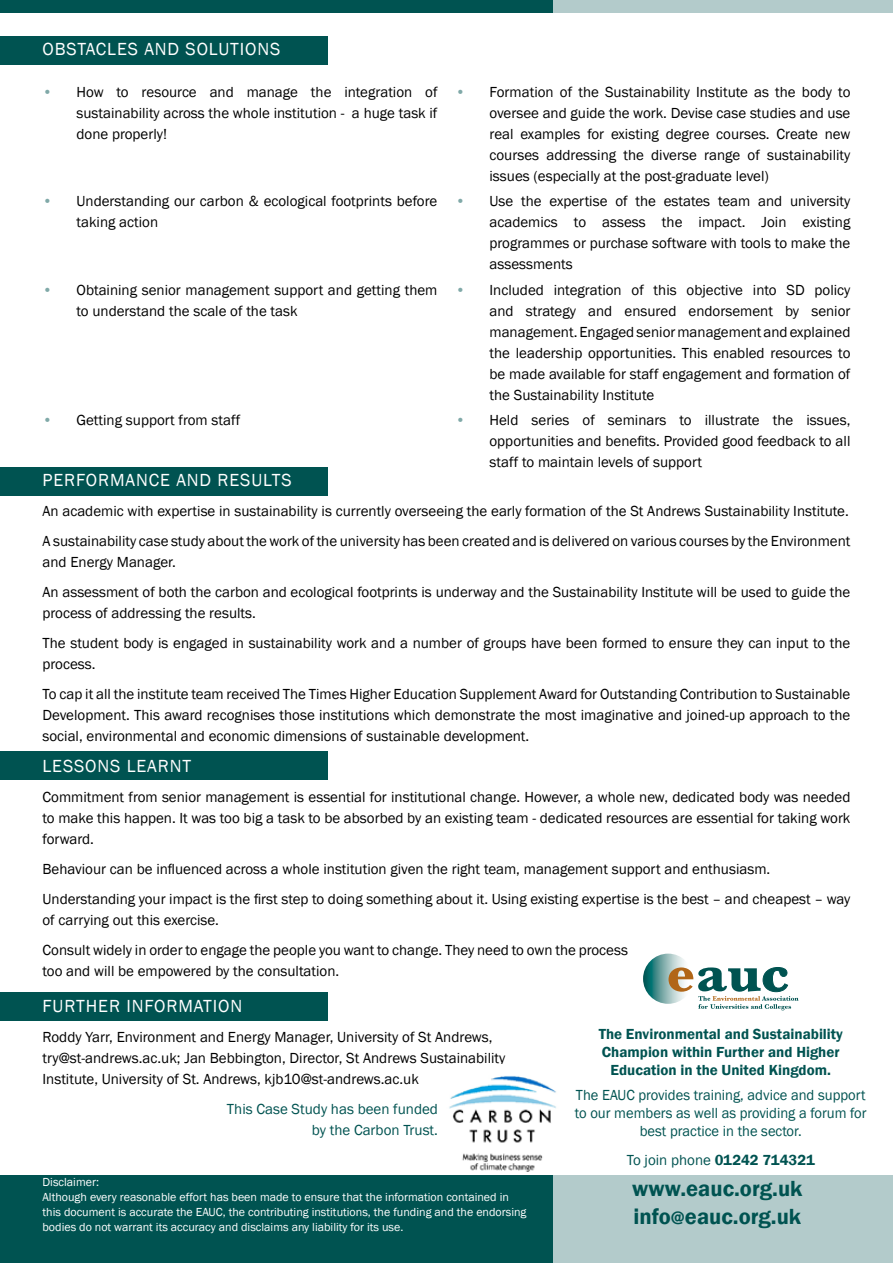
<style>
.page{position:relative;width:893px;height:1263px;background:#fff}
.page>*{position:absolute;margin:0;border:0;box-sizing:border-box;transform-origin:0 0}
.t1{font:600 22.5px/28.5px "Franklin Gothic";color:#005351}
.t2{font:18px "Franklin Gothic";letter-spacing:.05em;color:#fff}
.t3{font:15px/21px "Franklin Gothic";color:#000}
.t4{font:15px/18px "Franklin Gothic";color:#005351;text-align:right}
.t5{font:600 15px/18px "Franklin Gothic";color:#005351;text-align:center}
.t6{font:12px/15px "Franklin Gothic";color:#fff}
.s1{color:#80a9a8}
.s2{font-weight:600}
.s3{font-size:18px}
</style>
<div class="page">
<div style="left:0;top:36px;width:327px;height:28px;background:#005351"></div>
<div style="left:0;top:992px;width:327px;height:28px;background:#005351"></div>
<div style="left:0;top:1175px;width:553px;height:88px;background:#005351"></div>
<div style="left:553px;top:1175px;width:340px;height:88px;background:#b3cbcb"></div>
<div style="left:0;top:0;width:553px;height:13px;background:#005351"></div>
<div style="left:553px;top:0;width:340px;height:13px;background:#b3cbcb"></div>
<div style="left:0;top:468px;width:327px;height:28px;background:#005351"></div>
<div style="left:0;top:751px;width:327px;height:28px;background:#005351"></div>
<img style="left:449px;top:1076px;width:107px;height:96px">
<svg style="left:643px;top:954px;width:50px;height:50px"></svg>
<svg style="left:668px;top:967px;width:130px;height:43px"></svg>
<p class="t2" style="left:43px;top:38px;width:24px">Obstac</p>
<p class="t2" style="left:107px;top:38px;width:50px">les and</p>
<p class="t2" style="left:186px;top:38px;width:44px">Solutions</p>
<p class="t3" style="left:77px;top:82px;width:362px;text-align:justify;text-indent:-34px"><span class="s1">•</span> How to resource and manage the integration of sustainability across the whole institution - a huge task if done properly!</p>
<p class="t3" style="left:489px;top:82px;width:362px;text-align:justify;text-indent:-34px"><span class="s1">•</span> Formation of the Sustainability Institute as the body to oversee and guide the work. Devise case studies and use real examples for existing degree courses. Create new courses addressing the diverse range of sustainability issues (especially at the post-graduate level)</p>
<p class="t3" style="left:77px;top:191px;width:362px;text-indent:-34px"><span class="s1">•</span> Understanding our carbon &amp; ecological footprints before taking action</p>
<p class="t3" style="left:489px;top:191px;width:362px;text-align:justify;text-indent:-34px"><span class="s1">•</span> Use the expertise of the estates team and university academics to assess the impact. Join existing programmes or purchase software with tools to make the assessments</p>
<p class="t3" style="left:77px;top:280px;width:362px;text-indent:-34px"><span class="s1">•</span> Obtaining senior management support and getting them to understand the scale of the task</p>
<p class="t3" style="left:489px;top:280px;width:362px;text-align:justify;text-indent:-34px"><span class="s1">•</span> Included integration of this objective into SD policy and strategy and ensured endorsement by senior management. Engaged senior management and explained the leadership opportunities. This enabled resources to be made available for staff engagement and formation of the Sustainability Institute</p>
<p class="t3" style="left:43px;top:410px;width:199px"><span class="s1">•</span> Getting support from staff</p>
<p class="t3" style="left:489px;top:410px;width:362px;text-align:justify;text-indent:-34px"><span class="s1">•</span> Held series of seminars to illustrate the issues, opportunities and benefits. Provided good feedback to all staff to maintain levels of support</p>
<p class="t2" style="left:43px;top:469px;width:24px">Performance</p>
<p class="t2" style="left:176px;top:469px;width:13px">and</p>
<p class="t2" style="left:218px;top:469px;width:23px">Resu</p>
<p class="t2" style="left:263px;top:469px;width:20px">lts</p>
<p class="t3" style="left:43px;top:496px;width:809px;line-height:30px">An academic with expertise in sustainability is currently overseeing the early formation of the St Andrews Sustainability Institute.<br>A sustainability case study about the work of the university has been created and is delivered on various courses by the Environment</p>
<p class="t3" style="left:43px;top:547px;width:809px;line-height:30px">and Energy Manager.<br>An assessment of both the carbon and ecological footprints is underway and the Sustainability Institute will be used to guide the</p>
<p class="t3" style="left:43px;top:598px;width:809px;line-height:30px">process of addressing the results.<br>The student body is engaged in sustainability work and a number of groups have been formed to ensure they can input to the</p>
<p class="t3" style="left:43px;top:649px;width:809px;line-height:30px">process.<br>To cap it all the institute team received The Times Higher Education Supplement Award for Outstanding Contribution to Sustainable</p>
<p class="t3" style="left:43px;top:704px;width:809px">Development. This award recognises those institutions which demonstrate the most imaginative and joined-up approach to the social, environmental and economic dimensions of sustainable development.</p>
<p class="t2" style="left:43px;top:755px;width:12px">Lessons</p>
<p class="t2" style="left:127px;top:755px;width:12px">Learnt</p>
<p class="t3" style="left:43px;top:786px;width:809px;text-align:justify">Commitment from senior management is essential for institutional change. However, a whole new, dedicated body was needed to make this happen. It was too big a task to be absorbed by an existing team - dedicated resources are essential for taking work forward.</p>
<p class="t3" style="left:43px;top:854px;width:809px;line-height:30px">Behaviour can be influenced across a whole institution given the right team, management support and enthusiasm.<br>Understanding your impact is the first step to doing something about it. Using existing expertise is the best – and cheapest – way</p>
<p class="t3" style="left:43px;top:905px;width:587px;line-height:30px">of carrying out this exercise.<br>Consult widely in order to engage the people you want to change. They need to own the process</p>
<p class="t3" style="left:43px;top:961px;width:298px">too and will be empowered by the consultation.</p>
<p class="t2" style="left:43px;top:995px;width:22px">Further</p>
<p class="t2" style="left:126px;top:995px;width:18px">Information</p>
<p class="t3" style="left:43px;top:1026px;width:464px">Roddy Yarr, Environment and Energy Manager, University of St Andrews, try@st-andrews.ac.uk; Jan Bebbington, Director, St Andrews Sustainability<br>Institute, University of St. Andrews, kjb10@st-andrews.ac.uk</p>
<p class="t4" style="left:227px;top:1098px;width:213px;line-height:21px">This Case Study has been funded by the Carbon Trust.</p>
<p class="t5" style="left:599px;top:1025px;width:246px">The Environmental and Sustainability<br>Champion within Further and Higher<br>Education in the United Kingdom.</p>
<p class="t4" style="left:575px;top:1086px;width:293px;text-align:center">The EAUC provides training, advice and support to our members as well as providing a forum for best practice in the sector.</p>
<p class="t4" style="left:627px;top:1151px;width:190px">To join phone <span class="s2">01242 714321</span></p>
<h1 class="t1" style="left:632px;top:1174px;width:172px">www.eauc.org.uk info<span class="s3">@</span>eauc.org.uk</h1>
<p class="t6" style="left:43px;top:1175px;width:485px">Disclaimer:<br>Although every reasonable effort has been made to ensure that the information contained in this document is accurate the EAUC, the contributing institutions, the funding and the endorsing bodies do not warrant its accuracy and disclaims any liability for its use.</p>
</div>
